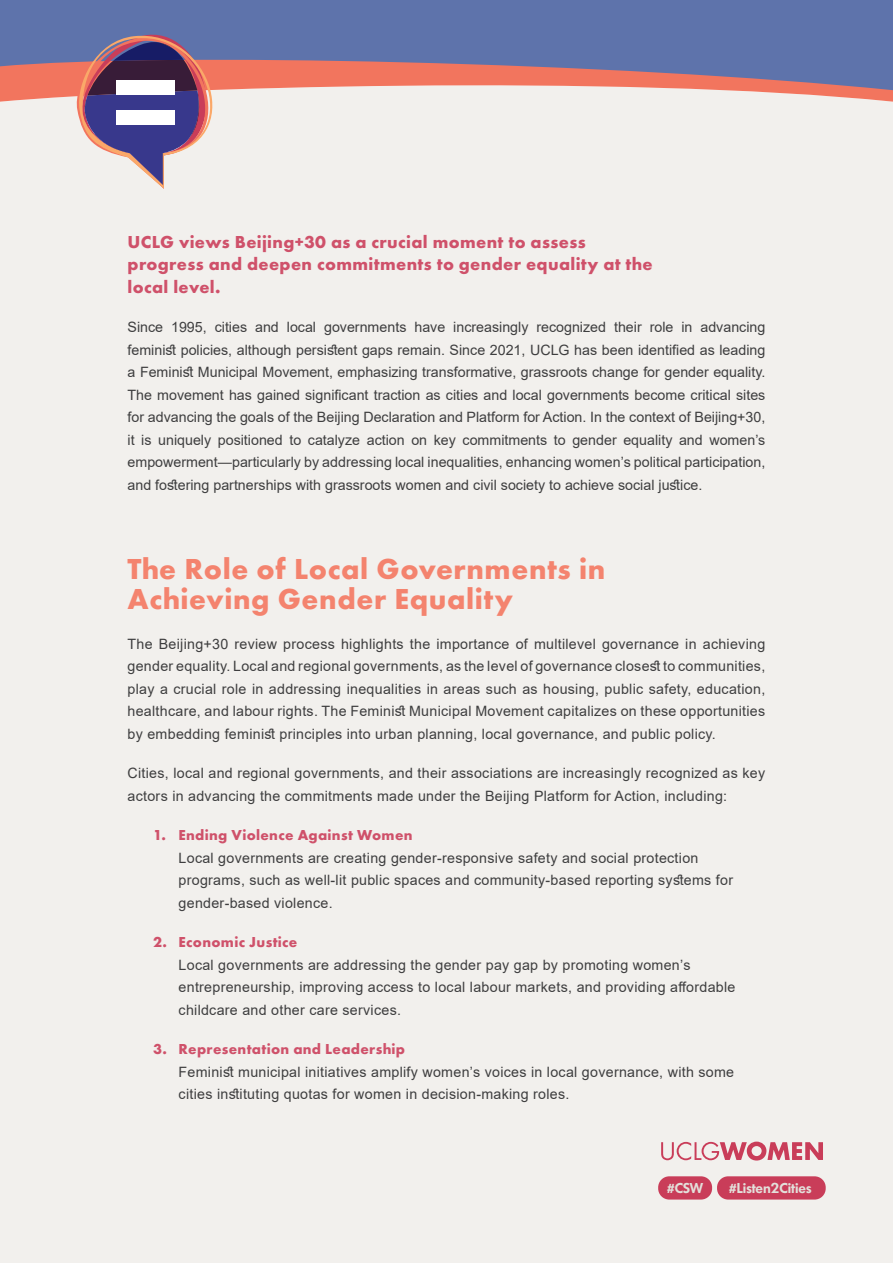
<style>
.page{position:relative;width:893px;height:1263px;background:#fff}
.page>*{position:absolute;margin:0;border:0;box-sizing:border-box;transform-origin:0 0}
.Titulo_1{font:700 30px/30px "Futura PT";letter-spacing:.02em;color:#f4836e}
.Titulo_2{font:700 18px/22.5px "Futura PT";letter-spacing:.02em;color:#cf516a}
.Numbers{font:700 15px "Futura PT";letter-spacing:.02em;color:#cf516a}
.Body{font:14.25px/22.5px "Arial";letter-spacing:.02em;color:#3e3e3f;text-align:justify}
.Numbers_body{font:14.25px/22.5px "Arial";letter-spacing:.02em;color:#3e3e3f}
.t1{font:600 13.95px "Futura TS";color:#e3e0db}
</style>
<div class="page">
<div style="left:0;top:102px;width:893px;height:1161px;background:#f2f0ed"></div>
<svg style="left:661px;top:1141px;width:162px;height:19px;background:#df9ea9"></svg>
<div style="left:717px;top:1176px;width:109px;height:23px;background:#c93d59;border-radius:11px"></div>
<div style="left:658px;top:1176px;width:54px;height:23px;background:#c93d59;border-radius:11px"></div>
<svg style="left:0;top:90px;width:893px;height:12px;background:#f2dad4"></svg>
<svg style="left:0;top:0;width:893px;height:90px;background:#7d769d"></svg>
<svg style="left:72px;top:20px;width:177px;height:169px;background:#9a87a2"></svg>
<div style="left:116px;top:80px;width:59px;height:15px;background:#fff"></div>
<div style="left:116px;top:110px;width:59px;height:15px;background:#fff"></div>
<p class="Titulo_2" style="left:128px;top:230px;width:527px">UCLG views Beijing+30 as a crucial moment to assess progress and deepen commitments to gender equality at the local level.</p>
<p class="Body" style="left:128px;top:316px;width:639px">Since 1995, cities and local governments have increasingly recognized their role in advancing feminist policies, although persistent gaps remain. Since 2021, UCLG has been identified as leading a Feminist Municipal Movement, emphasizing transformative, grassroots change for gender equality.<br>The movement has gained significant traction as cities and local governments become critical sites for advancing the goals of the Beijing Declaration and Platform for Action. In the context of Beijing+30, it is uniquely positioned to catalyze action on key commitments to gender equality and women’s empowerment—particularly by addressing local inequalities, enhancing women’s political participation, and fostering partnerships with grassroots women and civil society to achieve social justice.</p>
<p class="Titulo_1" style="left:128px;top:553px;width:479px">The Role of Local Governments in<br>Achieving Gender Equality</p>
<p class="Body" style="left:128px;top:632px;width:639px">The Beijing+30 review process highlights the importance of multilevel governance in achieving gender equality. Local and regional governments, as the level of governance closest to communities, play a crucial role in addressing inequalities in areas such as housing, public safety, education, healthcare, and labour rights. The Feminist Municipal Movement capitalizes on these opportunities by embedding feminist principles into urban planning, local governance, and public policy.</p>
<p class="Body" style="left:128px;top:762px;width:639px">Cities, local and regional governments, and their associations are increasingly recognized as key actors in advancing the commitments made under the Beijing Platform for Action, including:</p>
<p class="Numbers" style="left:153px;top:825px;width:261px">1. Ending Violence Against Women</p>
<p class="Numbers_body" style="left:179px;top:846px;width:556px">Local governments are creating gender-responsive safety and social protection programs, such as well-lit public spaces and community-based reporting systems for gender-based violence.</p>
<p class="Numbers" style="left:153px;top:932px;width:146px">2. Economic Justice</p>
<p class="Numbers_body" style="left:179px;top:953px;width:558px">Local governments are addressing the gender pay gap by promoting women’s entrepreneurship, improving access to local labour markets, and providing affordable childcare and other care services.</p>
<p class="Numbers" style="left:153px;top:1039px;width:253px">3. Representation and Leadership</p>
<p class="Numbers_body" style="left:179px;top:1060px;width:557px">Feminist municipal initiatives amplify women’s voices in local governance, with some cities instituting quotas for women in decision-making roles.</p>
<p class="t1" style="left:667px;top:1178px;width:38px">#CSW</p>
<p class="t1" style="left:729px;top:1178px;width:84px">#Listen2Cities</p>
</div>
